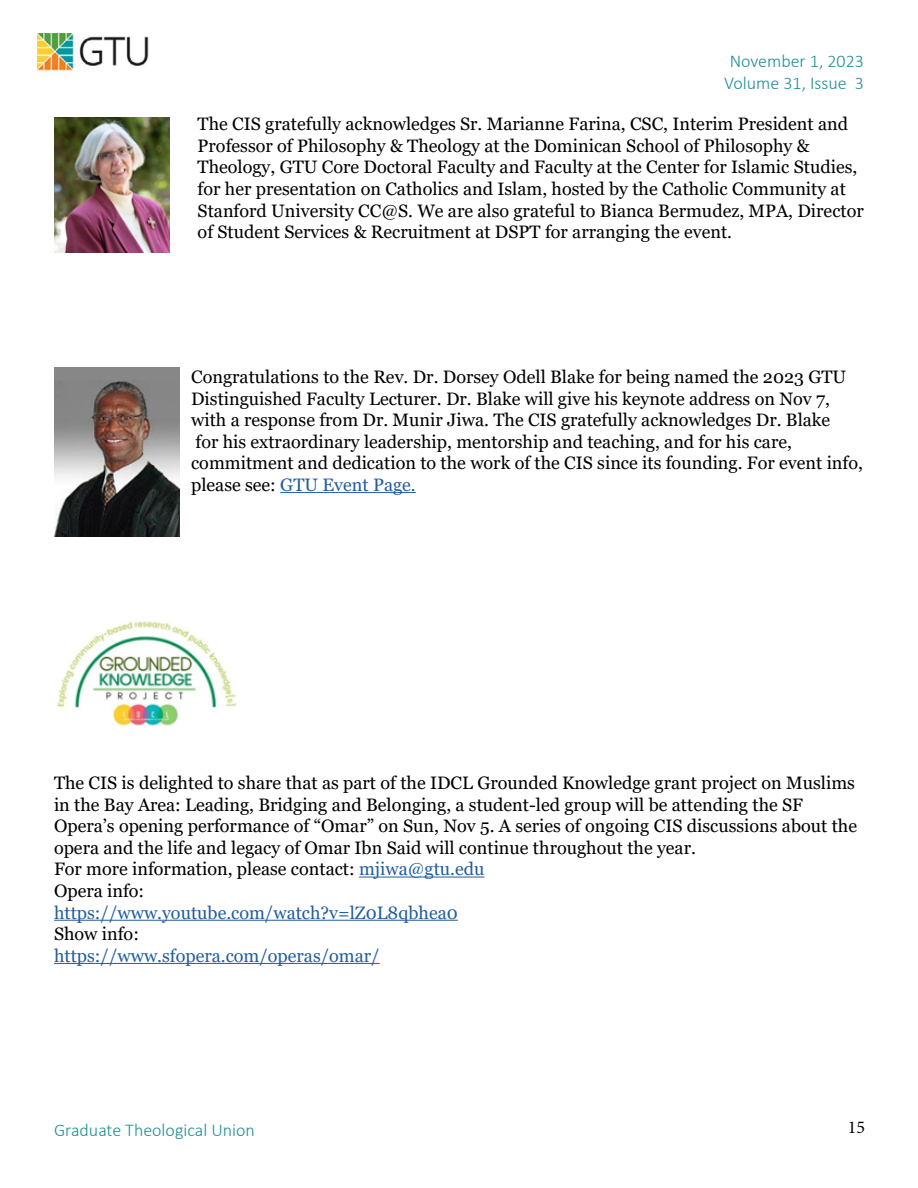
<style>
.page{position:relative;width:918px;height:1188px;background:#fff}
.page>*{position:absolute;margin:0;border:0;box-sizing:border-box;transform-origin:0 0}
.t1{font:18px/21.6px "Georgia";color:#000}
.t2{font:18px "Georgia";color:#215e9e}
.t3{font:300 18px/21.6px "Calibri";color:#1f8e95;text-align:center}
.t4{font:18px "Minion Pro";color:#000}
.s1{color:#215e9e}
</style>
<div class="page">
<img style="left:55px;top:117px;width:114px;height:135px">
<img style="left:55px;top:368px;width:124px;height:169px">
<hr style="left:280px;top:492px;width:136px;height:1px;background:#215e9e">
<img style="left:55px;top:621px;width:182px;height:105px">
<hr style="left:359px;top:877px;width:126px;height:1px;background:#215e9e">
<hr style="left:54px;top:920px;width:404px;height:1px;background:#215e9e">
<hr style="left:54px;top:963px;width:326px;height:1px;background:#215e9e">
<img style="left:38px;top:33px;width:111px;height:41px">
<p class="t3" style="left:724px;top:51px;width:141px">November 1, 2023<br>Volume 31, Issue 3</p>
<p class="t1" style="left:198px;top:114px;width:668px">The CIS gratefully acknowledges Sr. Marianne Farina, CSC, Interim President and Professor of Philosophy &amp; Theology at the Dominican School of Philosophy &amp; Theology, GTU Core Doctoral Faculty and Faculty at the Center for Islamic Studies, for her presentation on Catholics and Islam, hosted by the Catholic Community at Stanford University CC@S. We are also grateful to Bianca Bermudez, MPA, Director of Student Services &amp; Recruitment at DSPT for arranging the event.</p>
<p class="t1" style="left:191px;top:366px;width:673px">Congratulations to the Rev. Dr. Dorsey Odell Blake for being named the 2023 GTU Distinguished Faculty Lecturer. Dr. Blake will give his keynote address on Nov 7, with a response from Dr. Munir Jiwa. The CIS gratefully acknowledges Dr. Blake<br>for his extraordinary leadership, mentorship and teaching, and for his care, commitment and dedication to the work of the CIS since its founding. For event info, please see: <span class="s1">GTU Event Page.</span></p>
<p class="t1" style="left:54px;top:772px;width:805px">The CIS is delighted to share that as part of the IDCL Grounded Knowledge grant project on Muslims in the Bay Area: Leading, Bridging and Belonging, a student-led group will be attending the SF Opera’s opening performance of “Omar” on Sun, Nov 5. A series of ongoing CIS discussions about the opera and the life and legacy of Omar Ibn Said will continue throughout the year.<br>For more information, please contact: <span class="s1">mjiwa@gtu.edu<br></span>Opera info:</p>
<p class="t2" style="left:54px;top:902px;width:405px">https://www.youtube.com/watch?v=lZ0L8qbhea0</p>
<p class="t1" style="left:54px;top:924px;width:86px">Show info:</p>
<p class="t2" style="left:54px;top:945px;width:327px">https://www.sfopera.com/operas/omar/</p>
<p class="t3" style="left:54px;top:1119px;width:202px">Graduate Theological Union</p>
<p class="t4" style="left:848px;top:1115px;width:19px">15</p>
</div>
